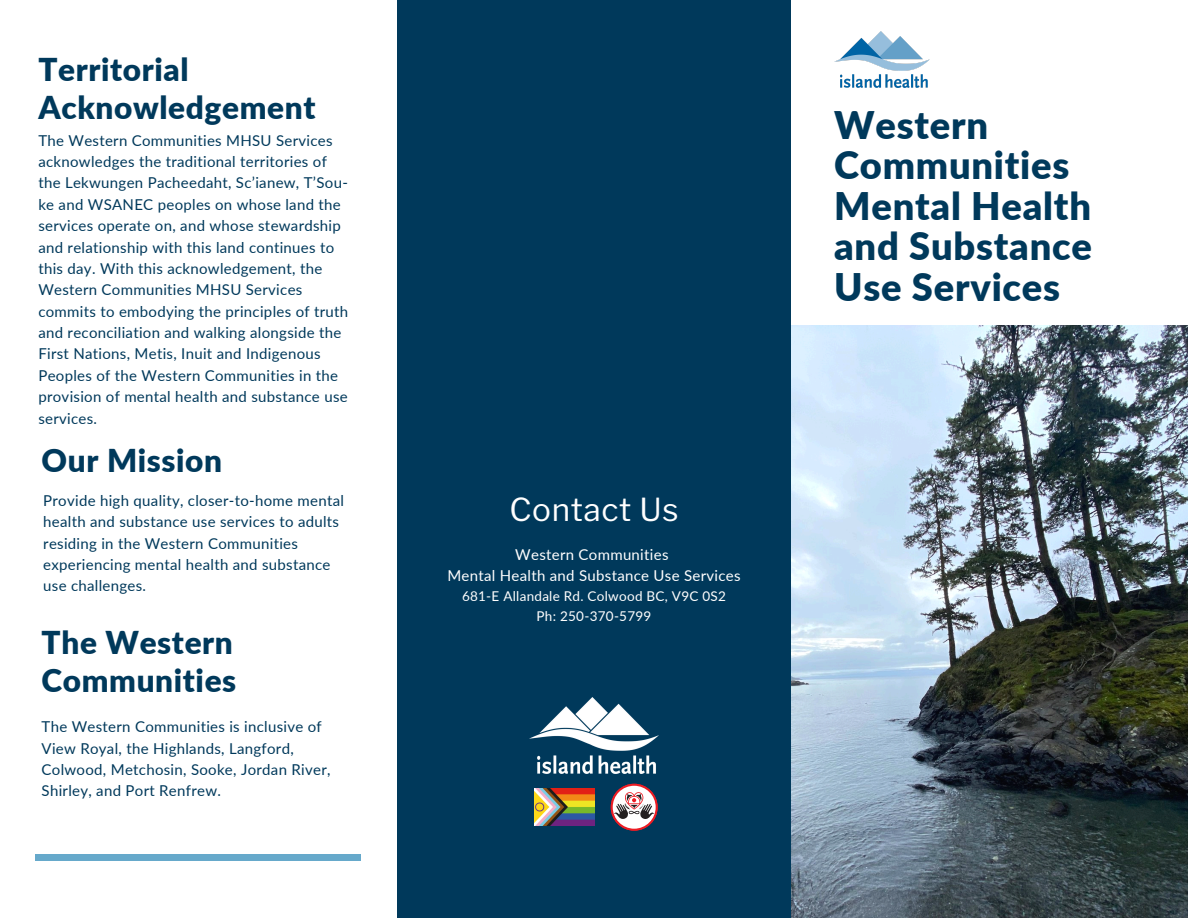
<style>
.page{position:relative;width:1188px;height:918px;background:#00395b}
.page>*{position:absolute;margin:0;border:0;box-sizing:border-box;transform-origin:0 0}
.t1{font:900 38.1px/40.5px "Lato";letter-spacing:.02em;color:#00395b}
.t2{font:900 31.5px/38.2px "Lato";letter-spacing:.02em;color:#00395b}
.t3{font:31.5px "Libre Franklin";letter-spacing:.02em;color:#fff}
.t4{font:15px/21.3px "Lato";letter-spacing:.02em;color:#00395b}
.t5{font:15px "Lato";letter-spacing:.02em;color:#fff}
.t6{font:13.5px "Lato";letter-spacing:.02em;color:#fff}
</style>
<div class="page">
<img style="left:792px;top:325px;width:396px;height:593px">
<div style="left:792px;top:0;width:396px;height:325px;background:#fff"></div>
<div style="left:0;top:0;width:397px;height:918px;background:#fff"></div>
<div style="left:35px;top:855px;width:325px;height:6px;background:#66a9cb"></div>
<img style="left:529px;top:697px;width:130px;height:77px">
<img style="left:834px;top:31px;width:96px;height:56px">
<svg style="left:611px;top:784px;width:47px;height:47px"></svg>
<img style="left:535px;top:789px;width:60px;height:37px">
<h1 class="t2" style="left:38px;top:50px;width:279px">Territorial<br>Acknowledgement</h1>
<p class="t4" style="left:38px;top:129px;width:311px">The Western Communities MHSU Services acknowledges the traditional territories of the Lekwungen Pacheedaht, Sc’ianew, T’Sou&shy;ke and WSANEC peoples on whose land the services operate on, and whose stewardship and relationship with this land continues to this day. With this acknowledgement, the Western Communities MHSU Services commits to embodying the principles of truth and reconciliation and walking alongside the First Nations, Metis, Inuit and Indigenous Peoples of the Western Communities in the provision of mental health and substance use services.</p>
<p class="t2" style="left:42px;top:441px;width:182px">Our Mission</p>
<p class="t4" style="left:43px;top:489px;width:302px">Provide high quality, closer-to-home mental health and substance use services to adults residing in the Western Communities experiencing mental health and substance use challenges.</p>
<p class="t2" style="left:42px;top:623px;width:196px">The Western<br>Communities</p>
<p class="t4" style="left:42px;top:716px;width:290px">The Western Communities is inclusive of View Royal, the Highlands, Langford, Colwood, Metchosin, Sooke, Jordan River, Shirley, and Port Renfrew.</p>
<h2 class="t3" style="left:509px;top:491px;width:171px">Contact Us</h2>
<h4 class="t5" style="left:515px;top:545px;width:155px">Western Communities</h4>
<h3 class="t5" style="left:447px;top:566px;width:295px">Mental Health and Substance Use Services</h3>
<p class="t6" style="left:462px;top:588px;width:265px">681-E Allandale Rd. Colwood BC, V9C 0S2</p>
<p class="t6" style="left:537px;top:607px;width:116px">Ph: 250-370-5799</p>
<p class="t1" style="left:834px;top:104px;width:259px">Western<br>Communities<br>Mental Health and Substance<br>Use Services</p>
</div>
